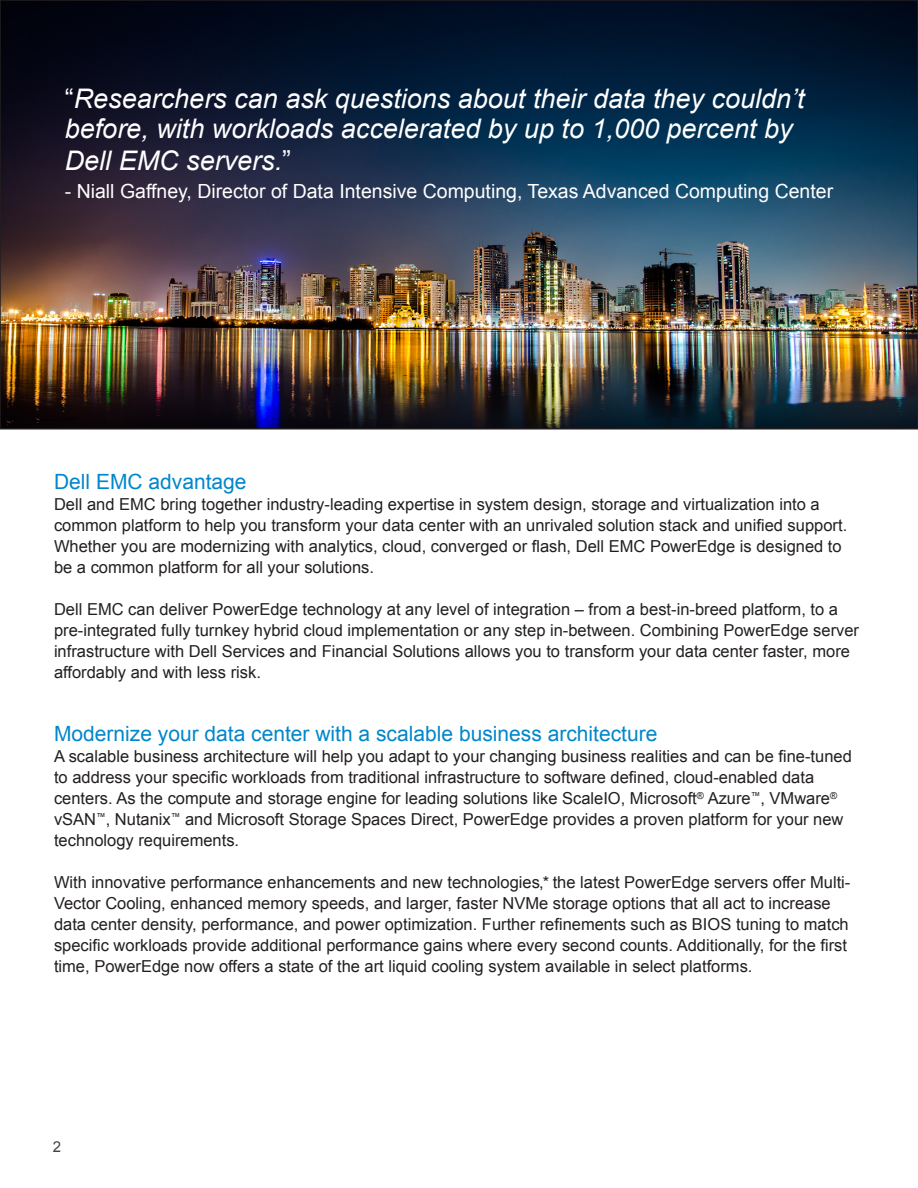
<style>
.page{position:relative;width:918px;height:1188px;background:#fff}
.page>*{position:absolute;margin:0;border:0;box-sizing:border-box;transform-origin:0 0}
.MAIN_-_Subhead_1{font:italic 27px/30px "Arial";color:#fff}
.MAIN_-_Body_Copy{font:21px "Arial";color:#0087cb}
.MAIN_-_Subhead_1-2{font:19.5px "Arial";color:#fff}
.MAIN_-_Body_Copy-2{font:16.5px/21px "Arial";color:#231f20}
.BASIC-_CTA{font:15px "Arial";color:#444}
.s1{font-style:normal}
</style>
<div class="page">
<img style="left:3px;top:3px;width:912px;height:424px">
<div style="left:0;top:0;width:918px;height:430px;border:2px solid #231f20"></div>
<p class="MAIN_-_Subhead_1" style="left:65px;top:84px;width:741px"><span class="s1">“</span>Researchers can ask questions about their data they couldn’t before, with workloads accelerated by up to 1,000 percent by</p>
<p class="MAIN_-_Subhead_1" style="left:65px;top:146px;width:228px">Dell EMC servers.<span class="s1">”</span></p>
<p class="MAIN_-_Subhead_1-2" style="left:65px;top:178px;width:770px">- Niall Gaffney, Director of Data Intensive Computing, Texas Advanced Computing Center</p>
<p class="MAIN_-_Body_Copy" style="left:54px;top:467px;width:194px">Dell EMC advantage</p>
<p class="MAIN_-_Body_Copy-2" style="left:54px;top:494px;width:795px">Dell and EMC bring together industry-leading expertise in system design, storage and virtualization into a common platform to help you transform your data center with an unrivaled solution stack and unified support.<br>Whether you are modernizing with analytics, cloud, converged or flash, Dell EMC PowerEdge is designed to be a common platform for all your solutions.</p>
<p class="MAIN_-_Body_Copy-2" style="left:54px;top:599px;width:807px">Dell EMC can deliver PowerEdge technology at any level of integration – from a best-in-breed platform, to a pre-integrated fully turnkey hybrid cloud implementation or any step in-between. Combining PowerEdge server infrastructure with Dell Services and Financial Solutions allows you to transform your data center faster, more affordably and with less risk.</p>
<p class="MAIN_-_Body_Copy" style="left:54px;top:719px;width:605px">Modernize your data center with a scalable business architecture</p>
<p class="MAIN_-_Body_Copy-2" style="left:54px;top:746px;width:799px">A scalable business architecture will help you adapt to your changing business realities and can be fine-tuned to address your specific workloads from traditional infrastructure to software defined, cloud-enabled data centers. As the compute and storage engine for leading solutions like ScaleIO, Microsoft<sup>®</sup> Azure<sup>™</sup>, VMware<sup>® </sup>vSAN<sup>™</sup>, Nutanix<sup>™</sup> and Microsoft Storage Spaces Direct, PowerEdge provides a proven platform for your new technology requirements.</p>
<p class="MAIN_-_Body_Copy-2" style="left:54px;top:872px;width:798px">With innovative performance enhancements and new technologies,* the latest PowerEdge servers offer Multi-Vector Cooling, enhanced memory speeds, and larger, faster NVMe storage options that all act to increase data center density, performance, and power optimization. Further refinements such as BIOS tuning to match specific workloads provide additional performance gains where every second counts. Additionally, for the first time, PowerEdge now offers a state of the art liquid cooling system available in select platforms.</p>
<p class="BASIC-_CTA" style="left:53px;top:1136px;width:10px">2</p>
</div>
